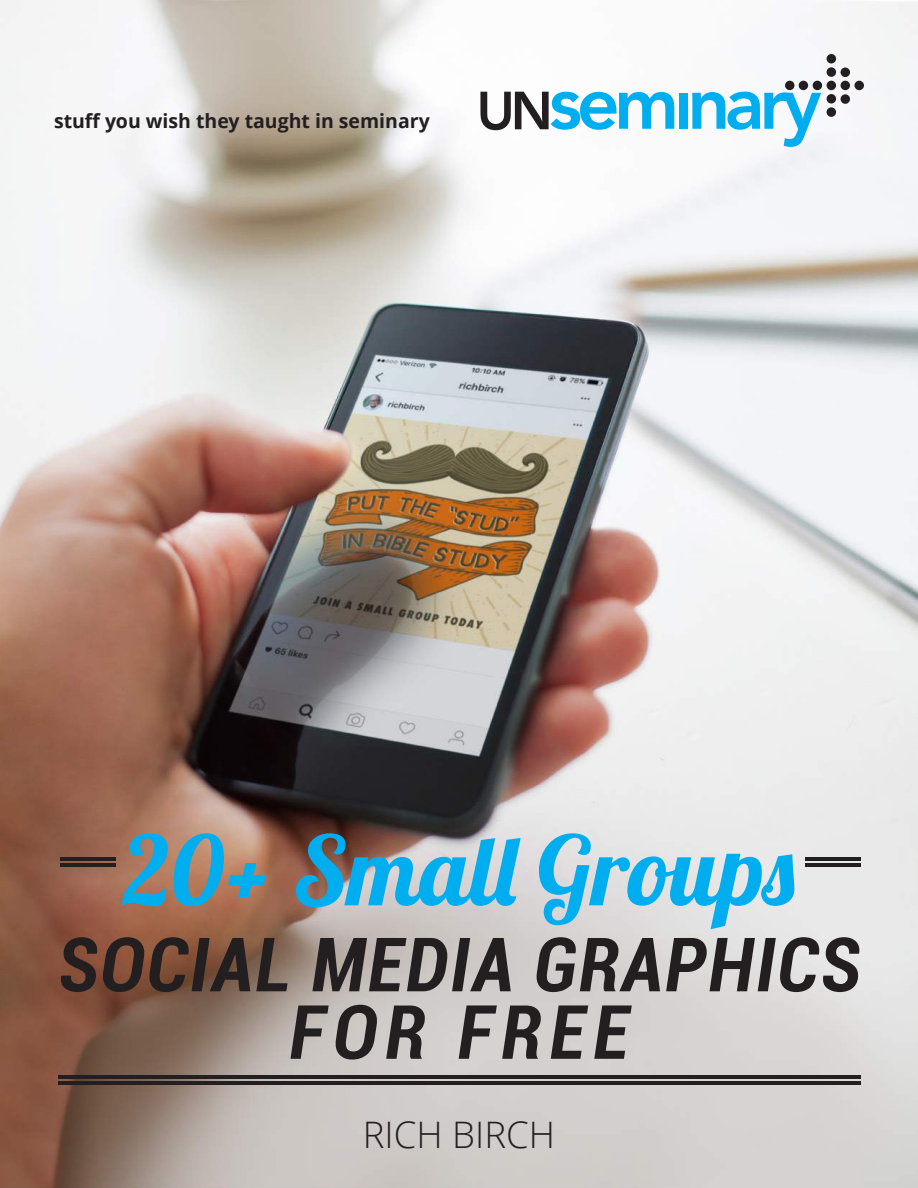
<style>
.page{position:relative;width:918px;height:1188px;background:#fff}
.page>*{position:absolute;margin:0;border:0;box-sizing:border-box;transform-origin:0 0}
.t1{font:96px "Lobster 1.4";color:#00aeef}
.t2{font:italic 700 condensed 75px/67.5px "Roboto";letter-spacing:.025em;color:#231f20;text-align:center}
.t3{font:300 36.6px "Open Sans";color:#231f20}
.t4{font:700 19.5px "Open Sans";color:#231f20}
</style>
<div class="page">
<img style="left:0;top:0;width:918px;height:1188px">
<div style="left:785px;top:81px;width:10px;height:9px;background:#231f20;border-radius:50%"></div>
<div style="left:841px;top:81px;width:9px;height:9px;background:#231f20;border-radius:50%"></div>
<div style="left:813px;top:81px;width:9px;height:9px;background:#231f20;border-radius:50%"></div>
<div style="left:799px;top:81px;width:9px;height:9px;background:#231f20;border-radius:50%"></div>
<div style="left:855px;top:81px;width:9px;height:9px;background:#231f20;border-radius:50%"></div>
<div style="left:841px;top:94px;width:9px;height:10px;background:#231f20;border-radius:50%"></div>
<div style="left:841px;top:68px;width:9px;height:9px;background:#231f20;border-radius:50%"></div>
<div style="left:827px;top:81px;width:9px;height:9px;background:#231f20;border-radius:50%"></div>
<div style="left:827px;top:107px;width:9px;height:10px;background:#231f20;border-radius:50%"></div>
<div style="left:827px;top:94px;width:9px;height:10px;background:#231f20;border-radius:50%"></div>
<div style="left:827px;top:54px;width:9px;height:9px;background:#231f20;border-radius:50%"></div>
<div style="left:827px;top:67px;width:9px;height:10px;background:#231f20;border-radius:50%"></div>
<svg style="left:480px;top:92px;width:194px;height:38px"></svg>
<div style="left:679px;top:93px;width:9px;height:36px;background:#00aeef"></div>
<svg style="left:692px;top:92px;width:129px;height:55px"></svg>
<hr style="left:60px;top:857px;width:56px;height:3px;background:#231f20">
<hr style="left:60px;top:863px;width:56px;height:4px;background:#231f20">
<hr style="left:805px;top:857px;width:56px;height:3px;background:#231f20">
<hr style="left:805px;top:863px;width:56px;height:4px;background:#231f20">
<hr style="left:58px;top:1076px;width:803px;height:3px;background:#231f20">
<hr style="left:58px;top:1082px;width:803px;height:3px;background:#231f20">
<p class="t4" style="left:54px;top:107px;width:377px">stuff you wish they taught in seminary</p>
<h1 class="t1" style="left:123px;top:809px;width:673px">20+ Small Groups</h1>
<h2 class="t2" style="left:58px;top:928px;width:804px">SOCIAL MEDIA GRAPHICS<br>FOR FREE</h2>
<h3 class="t3" style="left:363px;top:1110px;width:194px">RICH BIRCH</h3>
</div>
